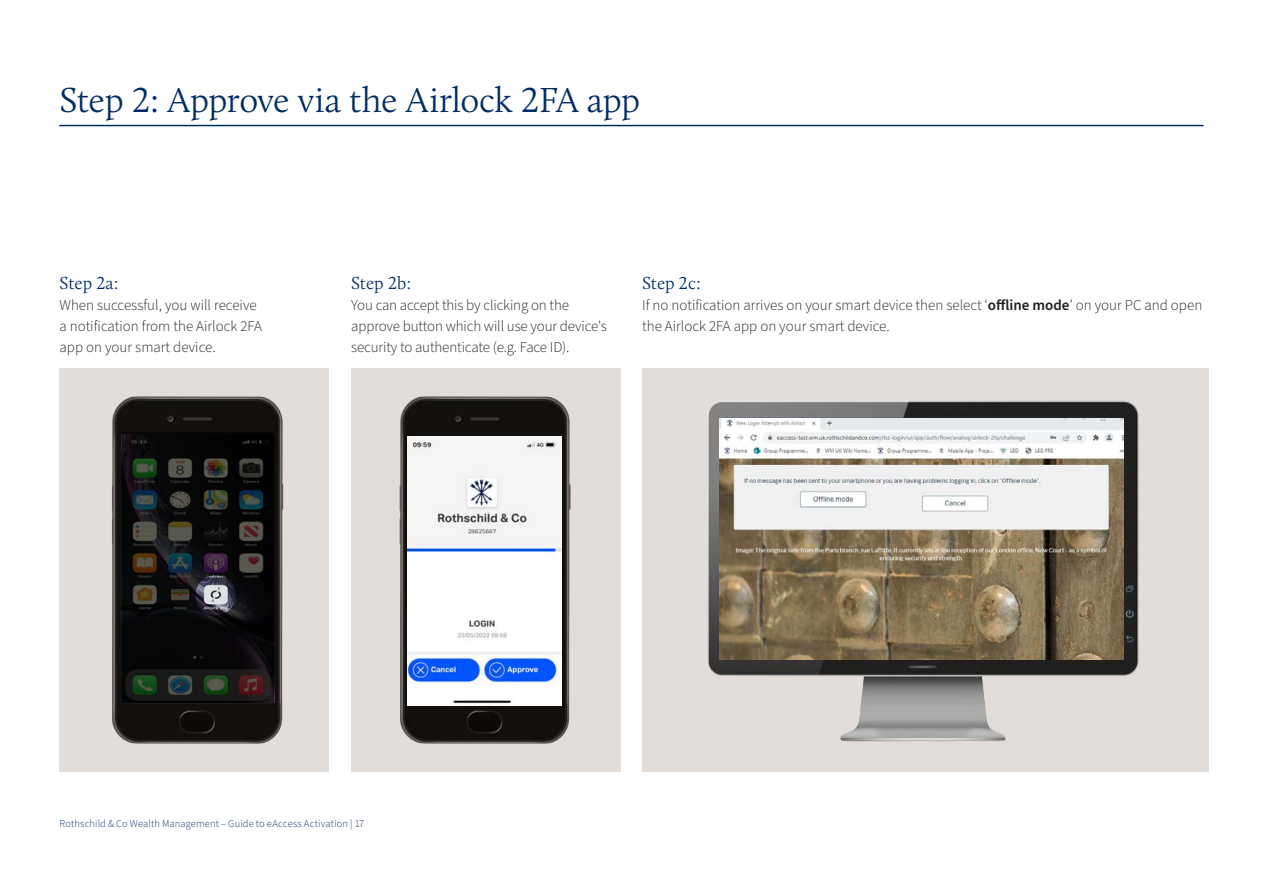
<style>
.page{position:relative;width:1263px;height:893px;background:#fff}
.page>*{position:absolute;margin:0;border:0;box-sizing:border-box;transform-origin:0 0}
.t1{font:300 36px "Calluna";letter-spacing:-.01em;color:#002c65}
.step_title{font:300 18px "Calluna";color:#002c65}
.step_text{font:300 15px/21px "Source Sans Pro";color:#231f20}
.t2{font:300 10.5px "Source Sans Pro";letter-spacing:.015em;color:#002c65}
.s1{font-weight:600}
</style>
<div class="page">
<hr style="left:59px;top:125px;width:1144px;height:1px;background:#002c65">
<div style="left:642px;top:368px;width:566px;height:404px;background:#e3ddd9"></div>
<img style="left:707px;top:400px;width:432px;height:342px">
<div style="left:59px;top:368px;width:270px;height:404px;background:#e3ddd9"></div>
<img style="left:112px;top:396px;width:171px;height:348px">
<div style="left:351px;top:368px;width:269px;height:404px;background:#e3ddd9"></div>
<img style="left:399px;top:396px;width:172px;height:348px">
<img style="left:407px;top:437px;width:155px;height:214px">
<img style="left:407px;top:651px;width:155px;height:54px">
<svg style="left:122px;top:432px;width:152px;height:271px"></svg>
<img style="left:720px;top:418px;width:403px;height:241px">
<p class="t1" style="left:59px;top:78px;width:582px">Step 2: Approve via the Airlock 2FA app</p>
<p class="step_title" style="left:60px;top:273px;width:61px">Step 2a:</p>
<p class="step_text" style="left:60px;top:295px;width:204px">When successful, you will receive a notification from the Airlock 2FA app on your smart device.</p>
<p class="step_title" style="left:351px;top:273px;width:62px">Step 2b:</p>
<p class="step_text" style="left:351px;top:295px;width:257px">You can accept this by clicking on the approve button which will use your device's security to authenticate (e.g. Face ID).</p>
<p class="step_title" style="left:642px;top:273px;width:60px">Step 2c:</p>
<p class="step_text" style="left:642px;top:295px;width:562px">If no notification arrives on your smart device then select ‘<span class="s1">offline mode</span>’ on your PC and open the Airlock 2FA app on your smart device.</p>
<p class="t2" style="left:60px;top:816px;width:306px">Rothschild &amp; Co Wealth Management – Guide to eAccess Activation | 17</p>
</div>
